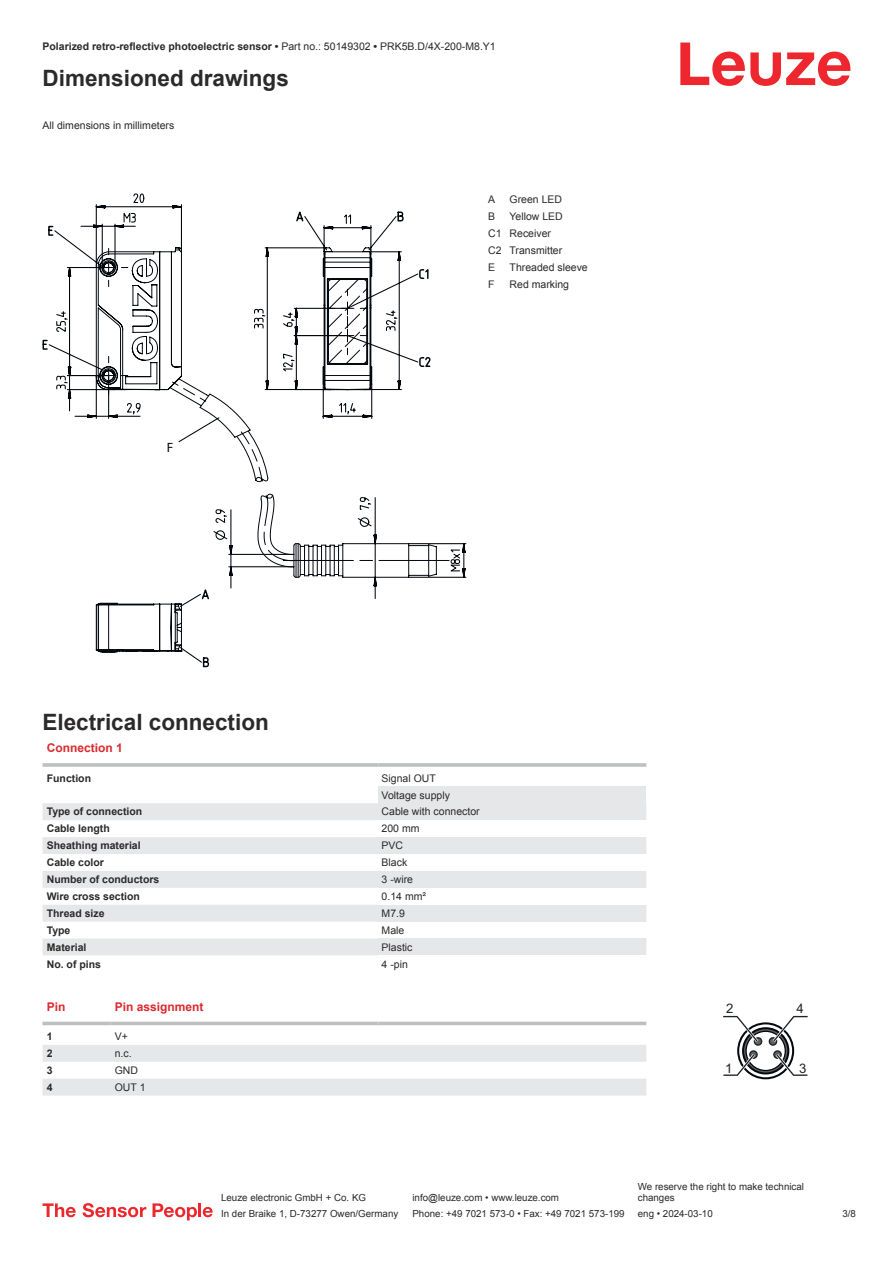
<style>
.page{position:relative;width:893px;height:1263px;background:#fff}
.page>*{position:absolute;margin:0;border:0;box-sizing:border-box;transform-origin:0 0}
.t1{font:700 22.5px "Arial";color:#2b292a}
.t2{font:13.5px "Myriad Pro";color:#03080e}
.t3{font:13.2px "Arial";color:#1e2328}
.t4{font:700 12px "Arial";color:#db2a30}
.t5{font:700 10.5px "Arial";color:#2b292a}
.t6{font:10.5px/17px "Arial";color:#2b292a}
.t7{font:9.75px/11.7px "Arial";color:#2b292a}
.s1{font-weight:400}
</style>
<div class="page">
<svg style="left:680px;top:43px;width:170px;height:43px"></svg>
<svg style="left:43px;top:803px;width:335px;height:152px;fill:#e6e7e9"></svg>
<hr style="left:43px;top:763px;width:335px;height:4px;background:#bdbfc1">
<hr style="left:378px;top:763px;width:268px;height:4px;background:#c9cacc">
<div style="left:378px;top:786px;width:268px;height:17px;background:#e6e7e9"></div>
<div style="left:378px;top:803px;width:268px;height:17px;background:#e6e7e9"></div>
<div style="left:378px;top:837px;width:268px;height:17px;background:#e6e7e9"></div>
<div style="left:378px;top:871px;width:268px;height:17px;background:#e6e7e9"></div>
<div style="left:378px;top:905px;width:268px;height:17px;background:#e6e7e9"></div>
<div style="left:378px;top:938px;width:268px;height:17px;background:#e6e7e9"></div>
<svg style="left:43px;top:1021px;width:603px;height:5px"></svg>
<svg style="left:43px;top:1045px;width:603px;height:50px"></svg>
<hr style="left:43px;top:1022px;width:68px;height:3px;background:#bdbfc1">
<hr style="left:111px;top:1022px;width:267px;height:3px;background:#bdbfc1">
<hr style="left:378px;top:1022px;width:268px;height:3px;background:#bdbfc1">
<svg style="left:723px;top:1015px;width:85px;height:64px"></svg>
<svg style="left:43px;top:1203px;width:33px;height:14px"></svg>
<svg style="left:83px;top:1203px;width:63px;height:14px"></svg>
<svg style="left:153px;top:1203px;width:44px;height:17px"></svg>
<hr style="left:198px;top:1203px;width:3px;height:14px;background:#ed272d">
<svg style="left:203px;top:1207px;width:10px;height:10px"></svg>
<svg style="left:48px;top:193px;width:418px;height:471px"></svg>
<p class="t5" style="left:43px;top:43px;width:455px">Polarized retro-reflective photoelectric sensor • <span class="s1">Part no.: 50149302</span> • <span class="s1">PRK5B.D/4X-200-M8.Y1</span></p>
<h1 class="t1" style="left:43px;top:70px;width:248px">Dimensioned drawings</h1>
<p class="t6" style="left:43px;top:117px;width:133px">All dimensions in millimeters</p>
<p class="t6" style="left:488px;top:192px;width:9px">A</p>
<p class="t6" style="left:510px;top:192px;width:54px">Green LED</p>
<p class="t6" style="left:488px;top:209px;width:9px">B</p>
<p class="t6" style="left:488px;top:209px;width:76px;text-indent:21px">Yellow LED<br>C1 Receiver<br>C2 Transmitter<br>E</p>
<p class="t6" style="left:510px;top:260px;width:80px">Threaded sleeve</p>
<p class="t2" style="left:167px;top:439px;width:8px">F</p>
<p class="t6" style="left:488px;top:277px;width:8px">F</p>
<p class="t6" style="left:510px;top:277px;width:61px">Red marking</p>
<h1 class="t1" style="left:43px;top:714px;width:228px">Electrical connection</h1>
<p class="t4" style="left:47px;top:744px;width:78px">Connection 1</p>
<p class="t5" style="left:47px;top:774px;width:46px">Function</p>
<p class="t6" style="left:382px;top:770px;width:70px">Signal OUT<br>Voltage supply</p>
<p class="t5" style="left:47px;top:808px;width:97px">Type of connection</p>
<p class="t6" style="left:382px;top:804px;width:100px">Cable with connector</p>
<p class="t5" style="left:47px;top:825px;width:65px">Cable length</p>
<p class="t6" style="left:382px;top:821px;width:39px">200 mm</p>
<p class="t5" style="left:47px;top:842px;width:95px">Sheathing material</p>
<p class="t6" style="left:382px;top:838px;width:23px">PVC</p>
<p class="t5" style="left:47px;top:858px;width:59px">Cable color</p>
<p class="t6" style="left:382px;top:855px;width:27px">Black</p>
<p class="t5" style="left:47px;top:875px;width:114px">Number of conductors</p>
<p class="t6" style="left:382px;top:872px;width:33px">3 -wire</p>
<p class="t5" style="left:47px;top:892px;width:95px">Wire cross section</p>
<p class="t6" style="left:382px;top:889px;width:46px">0.14 mm²</p>
<p class="t5" style="left:47px;top:909px;width:59px">Thread size</p>
<p class="t6" style="left:382px;top:906px;width:25px">M7.9</p>
<p class="t5" style="left:47px;top:926px;width:25px">Type</p>
<p class="t6" style="left:382px;top:923px;width:24px">Male</p>
<p class="t5" style="left:47px;top:943px;width:41px">Material</p>
<p class="t6" style="left:382px;top:939px;width:32px">Plastic</p>
<p class="t5" style="left:47px;top:960px;width:56px">No. of pins</p>
<p class="t6" style="left:382px;top:956px;width:28px">4 -pin</p>
<p class="t4" style="left:47px;top:1002px;width:20px">Pin</p>
<p class="t4" style="left:115px;top:1002px;width:90px">Pin assignment</p>
<p class="t5" style="left:47px;top:1032px;width:7px">1</p>
<p class="t6" style="left:115px;top:1029px;width:15px">V+</p>
<p class="t5" style="left:47px;top:1049px;width:7px">2</p>
<p class="t6" style="left:115px;top:1046px;width:18px">n.c.</p>
<p class="t5" style="left:47px;top:1066px;width:7px">3</p>
<p class="t6" style="left:115px;top:1063px;width:25px">GND</p>
<p class="t5" style="left:47px;top:1083px;width:7px">4</p>
<p class="t6" style="left:115px;top:1080px;width:32px">OUT 1</p>
<p class="t3" style="left:726px;top:1001px;width:9px">2</p>
<p class="t3" style="left:796px;top:1001px;width:9px">4</p>
<p class="t3" style="left:725px;top:1060px;width:9px">1</p>
<p class="t3" style="left:799px;top:1060px;width:9px">3</p>
<p class="t7" style="left:221px;top:1193px;width:146px">Leuze electronic GmbH + Co. KG</p>
<p class="t7" style="left:412px;top:1193px;width:148px">info@leuze.com • www.leuze.com</p>
<p class="t7" style="left:638px;top:1181px;width:168px">We reserve the right to make technical changes</p>
<p class="t7" style="left:221px;top:1209px;width:179px">In der Braike 1, D-73277 Owen/Germany</p>
<p class="t7" style="left:412px;top:1209px;width:214px">Phone: +49 7021 573-0 • Fax: +49 7021 573-199</p>
<p class="t7" style="left:638px;top:1209px;width:76px">eng • 2024-03-10</p>
<p class="t7" style="left:842px;top:1209px;width:15px">3 /8</p>
</div>
